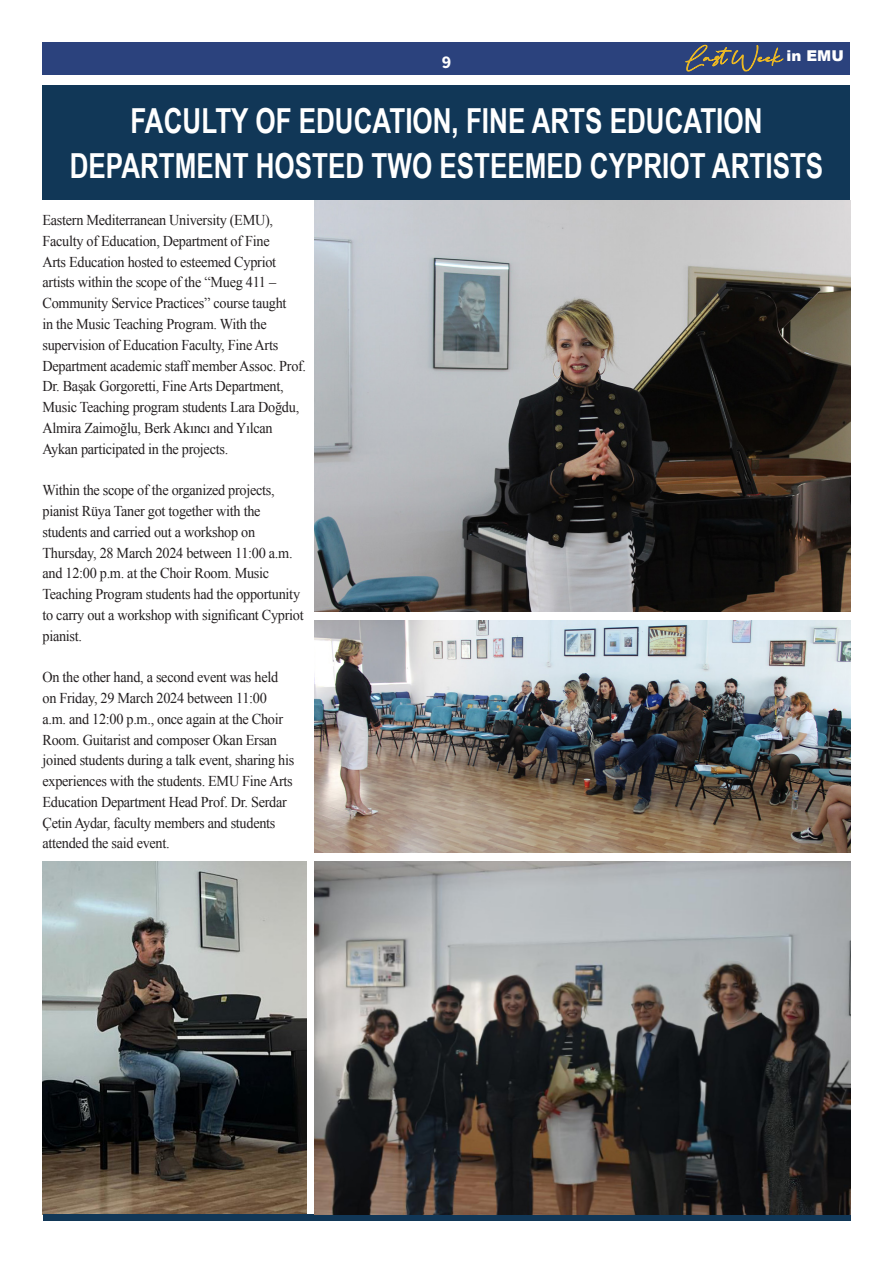
<style>
.page{position:relative;width:893px;height:1263px;background:#fff}
.page>*{position:absolute;margin:0;border:0;box-sizing:border-box;transform-origin:0 0}
.t1{font:700 34.5px/45px "Arial Narrow";color:#fff;text-align:center;scale:.92 1}
.t2{font:700 18px "Source Sans 3";color:#fff}
.t3{font:15px/20.7px "Times New Roman EMU";letter-spacing:-.02em;color:#231f20;scale:.95 1}
.t4{font:900 15px "Arial";color:#fff}
</style>
<div class="page">
<img style="left:43px;top:861px;width:263px;height:353px">
<div style="left:43px;top:43px;width:807px;height:32px;background:#2b427d"></div>
<svg style="left:685px;top:45px;width:99px;height:27px"></svg>
<img style="left:315px;top:200px;width:535px;height:412px">
<img style="left:315px;top:621px;width:535px;height:232px">
<div style="left:43px;top:85px;width:807px;height:115px;background:#113757"></div>
<div style="left:43px;top:1214px;width:807px;height:6px;background:#113757"></div>
<img style="left:315px;top:861px;width:535px;height:353px">
<p class="t2" style="left:442px;top:50px;width:11px">9</p>
<p class="t4" style="left:786px;top:45px;width:59px">in EMU</p>
<p class="t1" style="left:70px;top:96px;width:820px">FACULTY OF EDUCATION, FINE ARTS EDUCATION<br>DEPARTMENT HOSTED TWO ESTEEMED CYPRIOT ARTISTS</p>
<p class="t3" style="left:43px;top:210px;width:279px">Eastern Mediterranean University (EMU), Faculty of Education, Department of Fine<br>Arts Education hosted to esteemed Cypriot artists within the scope of the “Mueg 411 – Community Service Practices” course taught<br>in the Music Teaching Program. With the supervision of Education Faculty, Fine Arts Department academic staff member Assoc. Prof.<br>Dr. Başak Gorgoretti, Fine Arts Department, Music Teaching program students Lara Doğdu, Almira Zaimoğlu, Berk Akıncı and Yılcan Aykan participated in the projects.</p>
<p class="t3" style="left:43px;top:480px;width:276px">Within the scope of the organized projects, pianist Rüya Taner got together with the students and carried out a workshop on Thursday, 28 March 2024 between 11:00 a.m. and 12:00 p.m. at the Choir Room. Music Teaching Program students had the opportunity to carry out a workshop with significant Cypriot pianist.</p>
<p class="t3" style="left:43px;top:667px;width:267px">On the other hand, a second event was held on Friday, 29 March 2024 between 11:00<br>a.m. and 12:00 p.m., once again at the Choir Room. Guitarist and composer Okan Ersan joined students during a talk event, sharing his experiences with the students. EMU Fine Arts Education Department Head Prof. Dr. Serdar Çetin Aydar, faculty members and students attended the said event.</p>
</div>
